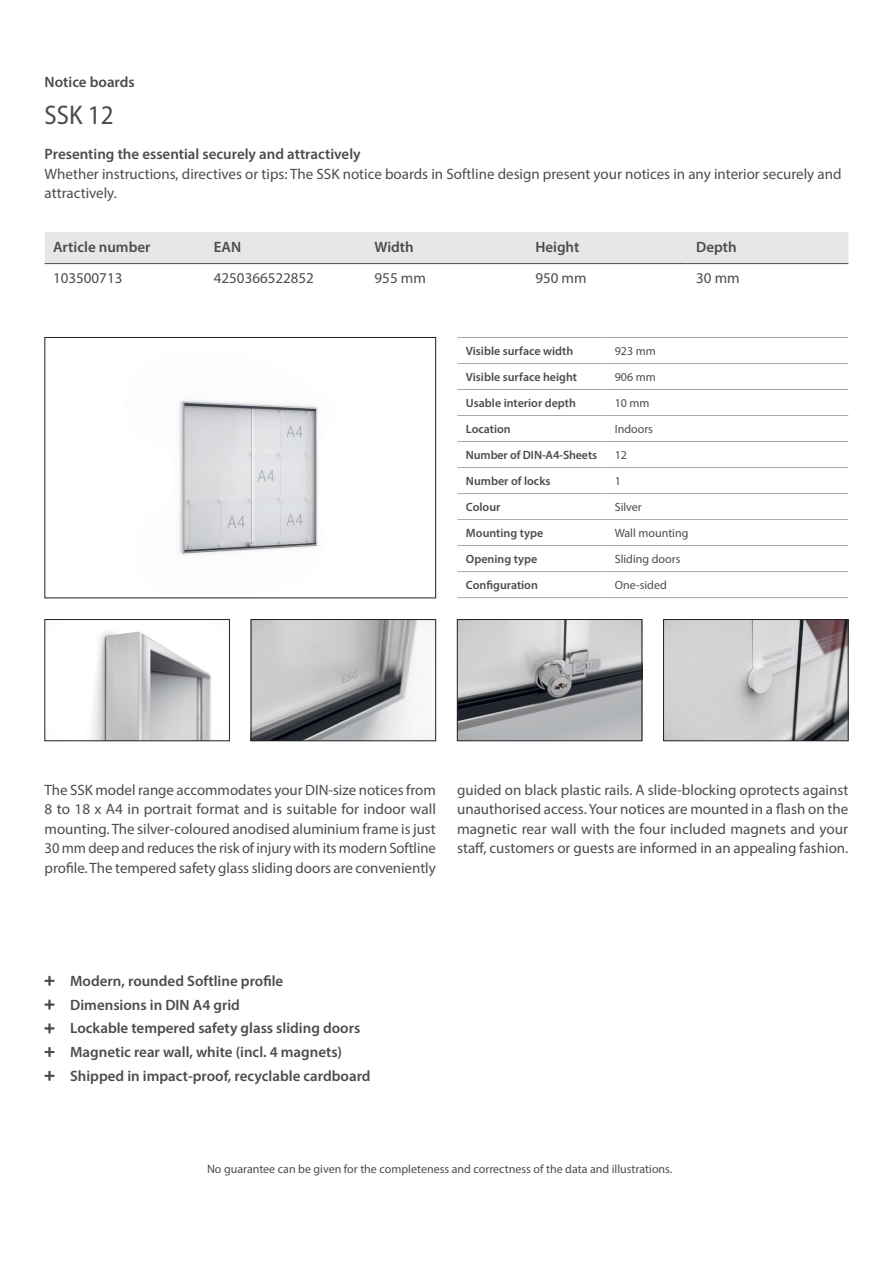
<style>
.page{position:relative;width:893px;height:1263px;background:#fff}
.page>*{position:absolute;margin:0;border:0;box-sizing:border-box;transform-origin:0 0}
.t1{font:semi-condensed 27px "Myriad Pro";color:#4b4c4d}
.t2{font:15px/19.5px "Myriad Pro";color:#4b4c4d;text-align:justify}
.t3{font:600 15px/23.7px "Myriad Pro";color:#4b4c4d}
.t4{font:600 12px "Myriad Pro";color:#4b4c4d}
.t5{font:12px "Myriad Pro";color:#4b4c4d}
</style>
<div class="page">
<img style="left:179px;top:400px;width:139px;height:155px">
<div style="left:45px;top:337px;width:391px;height:261px;border:1px solid #231f20"></div>
<img style="left:91px;top:631px;width:120px;height:108px">
<div style="left:45px;top:619px;width:185px;height:122px;border:1px solid #231f20"></div>
<img style="left:253px;top:621px;width:181px;height:118px">
<div style="left:251px;top:619px;width:185px;height:122px;border:1px solid #231f20"></div>
<img style="left:665px;top:621px;width:181px;height:118px">
<div style="left:663px;top:619px;width:185px;height:122px;border:1px solid #231f20"></div>
<img style="left:459px;top:621px;width:181px;height:118px">
<div style="left:457px;top:619px;width:185px;height:122px;border:1px solid #231f20"></div>
<div style="left:45px;top:232px;width:803px;height:31px;background:#e6e7e9"></div>
<hr style="left:45px;top:263px;width:160px;height:1px;background:#4b4c4d">
<hr style="left:205px;top:263px;width:161px;height:1px;background:#4b4c4d">
<hr style="left:366px;top:263px;width:161px;height:1px;background:#4b4c4d">
<hr style="left:527px;top:263px;width:161px;height:1px;background:#4b4c4d">
<hr style="left:688px;top:263px;width:160px;height:1px;background:#4b4c4d">
<hr style="left:457px;top:337px;width:149px;height:1px;background:#a8a9ad">
<hr style="left:606px;top:337px;width:242px;height:1px;background:#a8a9ad">
<hr style="left:457px;top:363px;width:149px;height:1px;background:#a8a9ad">
<hr style="left:606px;top:363px;width:242px;height:1px;background:#a8a9ad">
<hr style="left:457px;top:389px;width:149px;height:1px;background:#a8a9ad">
<hr style="left:606px;top:389px;width:242px;height:1px;background:#a8a9ad">
<hr style="left:457px;top:415px;width:149px;height:1px;background:#a8a9ad">
<hr style="left:606px;top:415px;width:242px;height:1px;background:#a8a9ad">
<hr style="left:457px;top:441px;width:149px;height:1px;background:#a8a9ad">
<hr style="left:606px;top:441px;width:242px;height:1px;background:#a8a9ad">
<hr style="left:457px;top:467px;width:149px;height:1px;background:#a8a9ad">
<hr style="left:606px;top:467px;width:242px;height:1px;background:#a8a9ad">
<hr style="left:457px;top:493px;width:149px;height:1px;background:#a8a9ad">
<hr style="left:606px;top:493px;width:242px;height:1px;background:#a8a9ad">
<hr style="left:457px;top:519px;width:149px;height:1px;background:#a8a9ad">
<hr style="left:606px;top:519px;width:242px;height:1px;background:#a8a9ad">
<hr style="left:457px;top:545px;width:149px;height:1px;background:#a8a9ad">
<hr style="left:606px;top:545px;width:242px;height:1px;background:#a8a9ad">
<hr style="left:457px;top:571px;width:149px;height:1px;background:#a8a9ad">
<hr style="left:606px;top:571px;width:242px;height:1px;background:#a8a9ad">
<hr style="left:457px;top:597px;width:149px;height:1px;background:#a8a9ad">
<hr style="left:606px;top:597px;width:242px;height:1px;background:#a8a9ad">
<p class="t3" style="left:45px;top:70px;width:92px">Notice boards</p>
<h1 class="t1" style="left:45px;top:99px;width:70px">SSK 12</h1>
<p class="t3" style="left:45px;top:142px;width:318px">Presenting the essential securely and attractively</p>
<p class="t2" style="left:45px;top:164px;width:798px">Whether instructions, directives or tips: The SSK notice boards in Softline design present your notices in any interior securely and attractively.</p>
<p class="t3" style="left:53px;top:234px;width:99px">Article number</p>
<p class="t3" style="left:214px;top:234px;width:29px">EAN</p>
<p class="t3" style="left:375px;top:234px;width:41px">Width</p>
<p class="t3" style="left:535px;top:234px;width:46px">Height</p>
<p class="t3" style="left:696px;top:234px;width:42px">Depth</p>
<p class="t2" style="left:53px;top:268px;width:71px">103500713</p>
<p class="t2" style="left:214px;top:268px;width:102px">4250366522852</p>
<p class="t2" style="left:375px;top:268px;width:53px">955 mm</p>
<p class="t2" style="left:535px;top:268px;width:53px">950 mm</p>
<p class="t2" style="left:696px;top:268px;width:45px">30 mm</p>
<p class="t4" style="left:466px;top:343px;width:109px">Visible surface width</p>
<p class="t5" style="left:615px;top:344px;width:43px">923 mm</p>
<p class="t4" style="left:466px;top:369px;width:113px">Visible surface height</p>
<p class="t5" style="left:615px;top:370px;width:43px">906 mm</p>
<p class="t4" style="left:466px;top:395px;width:112px">Usable interior depth</p>
<p class="t5" style="left:615px;top:396px;width:36px">10 mm</p>
<p class="t4" style="left:466px;top:421px;width:46px">Location</p>
<p class="t5" style="left:615px;top:422px;width:40px">Indoors</p>
<p class="t4" style="left:466px;top:447px;width:133px">Number of DIN-A4-Sheets</p>
<p class="t5" style="left:615px;top:448px;width:14px">12</p>
<p class="t4" style="left:466px;top:473px;width:86px">Number of locks</p>
<p class="t5" style="left:615px;top:474px;width:8px">1</p>
<p class="t4" style="left:466px;top:499px;width:36px">Colour</p>
<p class="t5" style="left:615px;top:500px;width:29px">Silver</p>
<p class="t4" style="left:466px;top:525px;width:79px">Mounting type</p>
<p class="t5" style="left:615px;top:526px;width:75px">Wall mounting</p>
<p class="t4" style="left:466px;top:551px;width:73px">Opening type</p>
<p class="t5" style="left:615px;top:552px;width:67px">Sliding doors</p>
<p class="t4" style="left:466px;top:577px;width:74px">Configuration</p>
<p class="t5" style="left:615px;top:578px;width:54px">One-sided</p>
<p class="t2" style="left:45px;top:780px;width:393px">The SSK model range accommodates your DIN-size notices from 8 to 18 x A4 in portrait format and is suitable for indoor wall mounting. The silver-coloured anodised aluminium frame is just 30 mm deep and reduces the risk of injury with its modern Softline profile. The tempered safety glass sliding doors are conveniently</p>
<p class="t2" style="left:457px;top:780px;width:393px">guided on black plastic rails. A slide-blocking oprotects against unauthorised access. Your notices are mounted in a flash on the magnetic rear wall with the four included magnets and your staff, customers or guests are informed in an appealing fashion.</p>
<p class="t3" style="left:70px;top:968px;width:302px">Modern, rounded Softline profile<br>Dimensions in DIN A4 grid<br>Lockable tempered safety glass sliding doors Magnetic rear wall, white (incl. 4 magnets)<br>Shipped in impact-proof, recyclable cardboard</p>
<p class="t5" style="left:207px;top:1161px;width:467px">No guarantee can be given for the completeness and correctness of the data and illustrations.</p>
</div>
